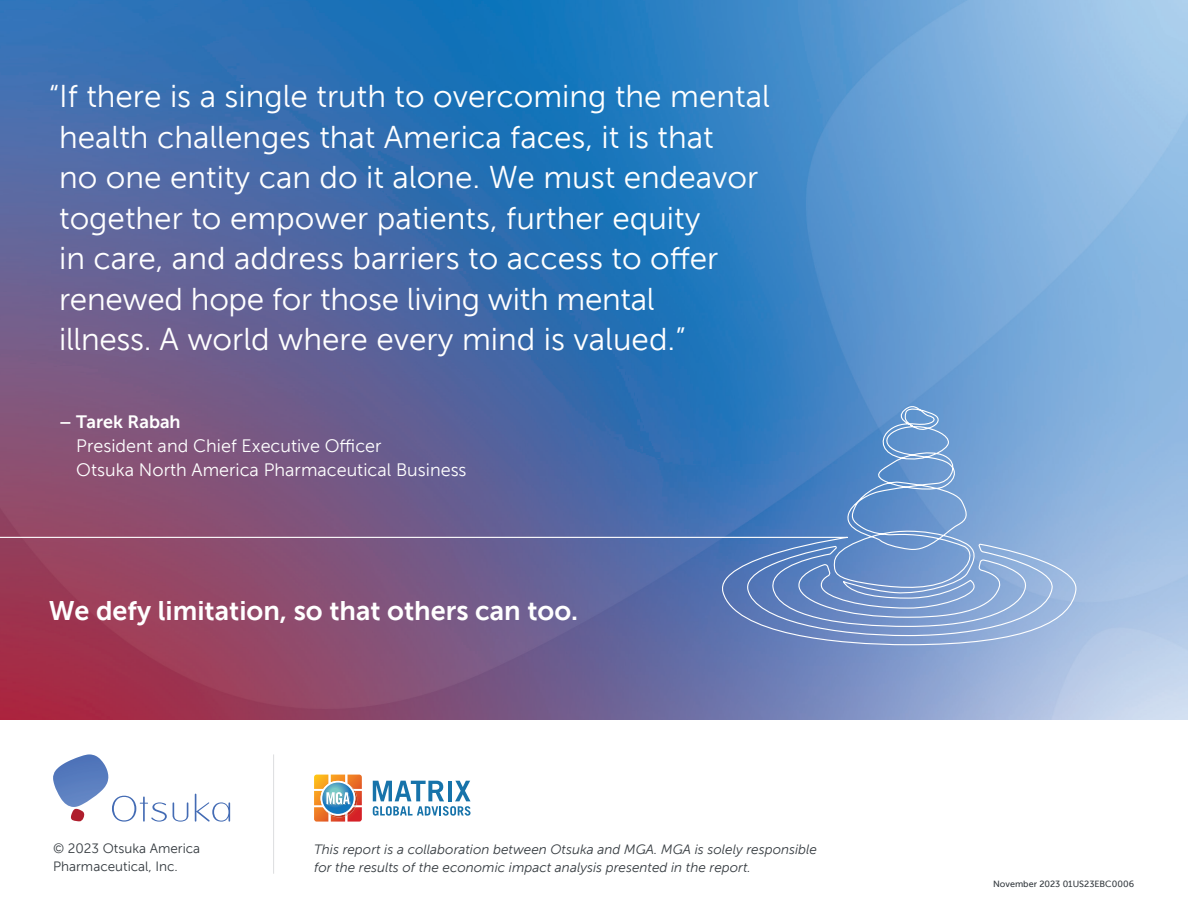
<style>
.page{position:relative;width:1188px;height:918px;background:#fff}
.page>*{position:absolute;margin:0;border:0;box-sizing:border-box;transform-origin:0 0}
.Headline_A{font:31.5px/40.5px "Museo Sans 300";color:#fff}
.Headline_A-2{font:27px "Museo Sans 700";color:#fff}
.Headline_A-3{font:18px/24px "Museo Sans 300";color:#fff}
.Headline_A-4{font:italic 13.5px/18px "Museo Sans 300";color:#353b40}
.Headline_A-5{font:13.5px/18px "Museo Sans 300";color:#353b40}
.Body_Copy{font:9px "Museo Sans 500";color:#353b40}
.s1{font-family:"Museo Sans 700"}
</style>
<div class="page">
<img style="left:0;top:0;width:1188px;height:719px">
<svg style="left:373px;top:781px;width:98px;height:35px"></svg>
<svg style="left:314px;top:775px;width:48px;height:47px;background:#be9981"></svg>
<svg style="left:53px;top:754px;width:114px;height:68px"></svg>
<svg style="left:173px;top:802px;width:15px;height:20px"></svg>
<svg style="left:195px;top:794px;width:35px;height:28px"></svg>
<svg style="left:0;top:398px;width:1080px;height:248px;background:#716d9d"></svg>
<hr style="left:273px;top:754px;width:1px;height:120px;background:#dcdddf">
<p class="Headline_A" style="left:59px;top:76px;width:712px;text-indent:-10px">“If there is a single truth to overcoming the mental health challenges that America faces, it is that<br>no one entity can do it alone. We must endeavor together to empower patients, further equity<br>in care, and address barriers to access to offer renewed hope for those living with mental<br>illness. A world where every mind is valued.”</p>
<p class="Headline_A-3" style="left:76px;top:410px;width:392px;text-indent:-17px"><span class="s1">– Tarek Rabah<br></span>President and Chief Executive Officer<br>Otsuka North America Pharmaceutical Business</p>
<p class="Headline_A-2" style="left:49px;top:595px;width:531px">We defy limitation, so that others can too.</p>
<p class="Headline_A-5" style="left:53px;top:839px;width:149px">© 2023 Otsuka America<br>Pharmaceutical, Inc.</p>
<p class="Headline_A-4" style="left:314px;top:841px;width:504px">This report is a collaboration between Otsuka and MGA. MGA is solely responsible for the results of the economic impact analysis presented in the report.</p>
<p class="Body_Copy" style="left:993px;top:879px;width:142px">November 2023 01US23EBC0006</p>
</div>
